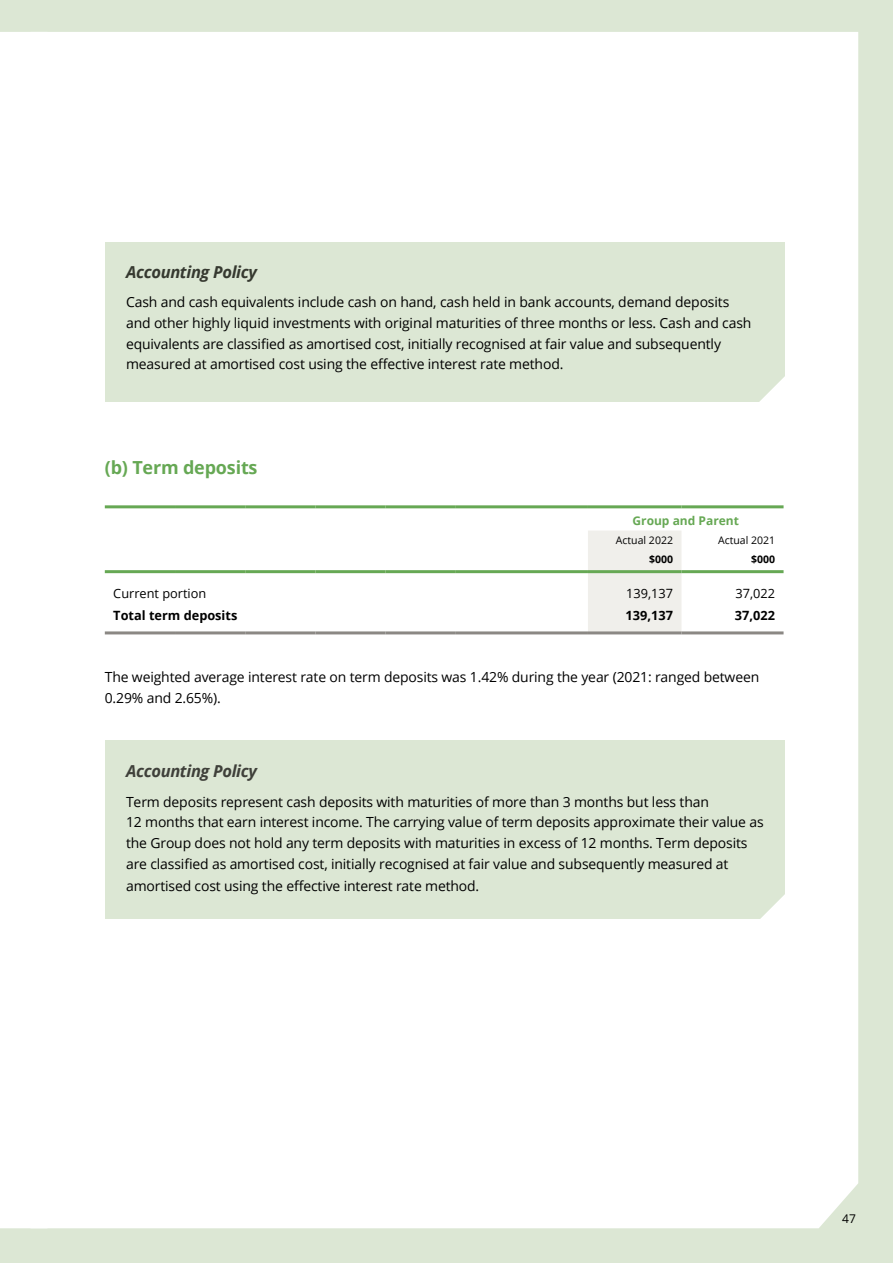
<style>
.page{position:relative;width:893px;height:1263px;background:#dce7d4}
.page>*{position:absolute;margin:0;border:0;box-sizing:border-box;transform-origin:0 0}
.t1{font:700 18px "Open Sans";letter-spacing:-.01em;color:#66a854}
.GIF_Heading_3{font:italic 700 16.5px "Open Sans";letter-spacing:-.02em;color:#3f403a}
.GIF_Body_text{font:13.95px/20.7px "Open Sans";letter-spacing:-.01em;color:#000}
.t2{font:700 12.75px "Open Sans";color:#000}
.t3{font:12.75px "Open Sans";color:#000}
.t4{font:700 12px "Open Sans";color:#66a854}
.t5{font:12px "Open Sans";color:#000}
.t6{font:10.5px "Open Sans";color:#000}
.t7{font:700 10.5px "Open Sans";color:#000}
</style>
<div class="page">
<div style="left:47px;top:32px;width:811px;height:1196px;background:#fff"></div>
<div style="left:0;top:32px;width:47px;height:1196px;background:#fff"></div>
<div style="left:105px;top:740px;width:680px;height:178px;background:#dce7d4"></div>
<hr style="left:105px;top:505px;width:70px;height:3px;background:#66a854">
<hr style="left:175px;top:505px;width:70px;height:3px;background:#66a854">
<hr style="left:245px;top:505px;width:70px;height:3px;background:#66a854">
<hr style="left:315px;top:505px;width:71px;height:3px;background:#66a854">
<hr style="left:386px;top:505px;width:70px;height:3px;background:#66a854">
<hr style="left:456px;top:505px;width:132px;height:3px;background:#66a854">
<hr style="left:588px;top:505px;width:93px;height:3px;background:#66a854">
<svg style="left:681px;top:505px;width:9px;height:3px"></svg>
<hr style="left:690px;top:505px;width:93px;height:3px;background:#66a854">
<hr style="left:105px;top:570px;width:70px;height:3px;background:#66a854">
<hr style="left:175px;top:570px;width:70px;height:3px;background:#66a854">
<hr style="left:245px;top:570px;width:70px;height:3px;background:#66a854">
<hr style="left:315px;top:570px;width:71px;height:3px;background:#66a854">
<hr style="left:386px;top:570px;width:70px;height:3px;background:#66a854">
<hr style="left:456px;top:570px;width:132px;height:3px;background:#66a854">
<hr style="left:690px;top:570px;width:93px;height:3px;background:#66a854">
<hr style="left:105px;top:631px;width:70px;height:3px;background:#8b8884">
<hr style="left:175px;top:631px;width:70px;height:3px;background:#8b8884">
<hr style="left:245px;top:631px;width:70px;height:3px;background:#8b8884">
<hr style="left:315px;top:631px;width:71px;height:3px;background:#8b8884">
<hr style="left:386px;top:631px;width:70px;height:3px;background:#8b8884">
<hr style="left:456px;top:631px;width:132px;height:3px;background:#8b8884">
<svg style="left:588px;top:530px;width:102px;height:104px;background:#eaebe5"></svg>
<hr style="left:690px;top:631px;width:93px;height:3px;background:#8b8884">
<div style="left:105px;top:242px;width:680px;height:160px;background:#dce7d4"></div>
<svg style="left:758px;top:373px;width:44px;height:44px"></svg>
<svg style="left:758px;top:891px;width:44px;height:44px"></svg>
<p class="GIF_Heading_3" style="left:126px;top:260px;width:133px">Accounting Policy</p>
<p class="GIF_Body_text" style="left:126px;top:291px;width:627px">Cash and cash equivalents include cash on hand, cash held in bank accounts, demand deposits and other highly liquid investments with original maturities of three months or less. Cash and cash equivalents are classified as amortised cost, initially recognised at fair value and subsequently measured at amortised cost using the effective interest rate method.</p>
<p class="t1" style="left:105px;top:455px;width:154px">(b) Term deposits</p>
<p class="t4" style="left:632px;top:512px;width:108px">Group and Parent</p>
<p class="t6" style="left:616px;top:533px;width:59px">Actual 2022</p>
<p class="t6" style="left:718px;top:533px;width:59px">Actual 2021</p>
<p class="t7" style="left:649px;top:551px;width:25px">$000</p>
<p class="t7" style="left:751px;top:551px;width:25px">$000</p>
<p class="t3" style="left:113px;top:585px;width:95px">Current portion</p>
<p class="t3" style="left:626px;top:585px;width:48px">139,137</p>
<p class="t3" style="left:735px;top:585px;width:41px">37,022</p>
<p class="t2" style="left:113px;top:606px;width:126px">Total term deposits</p>
<p class="t2" style="left:626px;top:606px;width:49px">139,137</p>
<p class="t2" style="left:735px;top:606px;width:42px">37,022</p>
<p class="GIF_Body_text" style="left:105px;top:666px;width:656px">The weighted average interest rate on term deposits was 1.42% during the year (2021: ranged between<br>0.29% and 2.65%).</p>
<p class="GIF_Heading_3" style="left:126px;top:760px;width:133px">Accounting Policy</p>
<p class="GIF_Body_text" style="left:126px;top:791px;width:639px">Term deposits represent cash deposits with maturities of more than 3 months but less than<br>12 months that earn interest income. The carrying value of term deposits approximate their value as the Group does not hold any term deposits with maturities in excess of 12 months. Term deposits are classified as amortised cost, initially recognised at fair value and subsequently measured at</p>
<p class="GIF_Body_text" style="left:126px;top:875px;width:355px">amortised cost using the effective interest rate method.</p>
<p class="t5" style="left:842px;top:1210px;width:15px">47</p>
</div>
